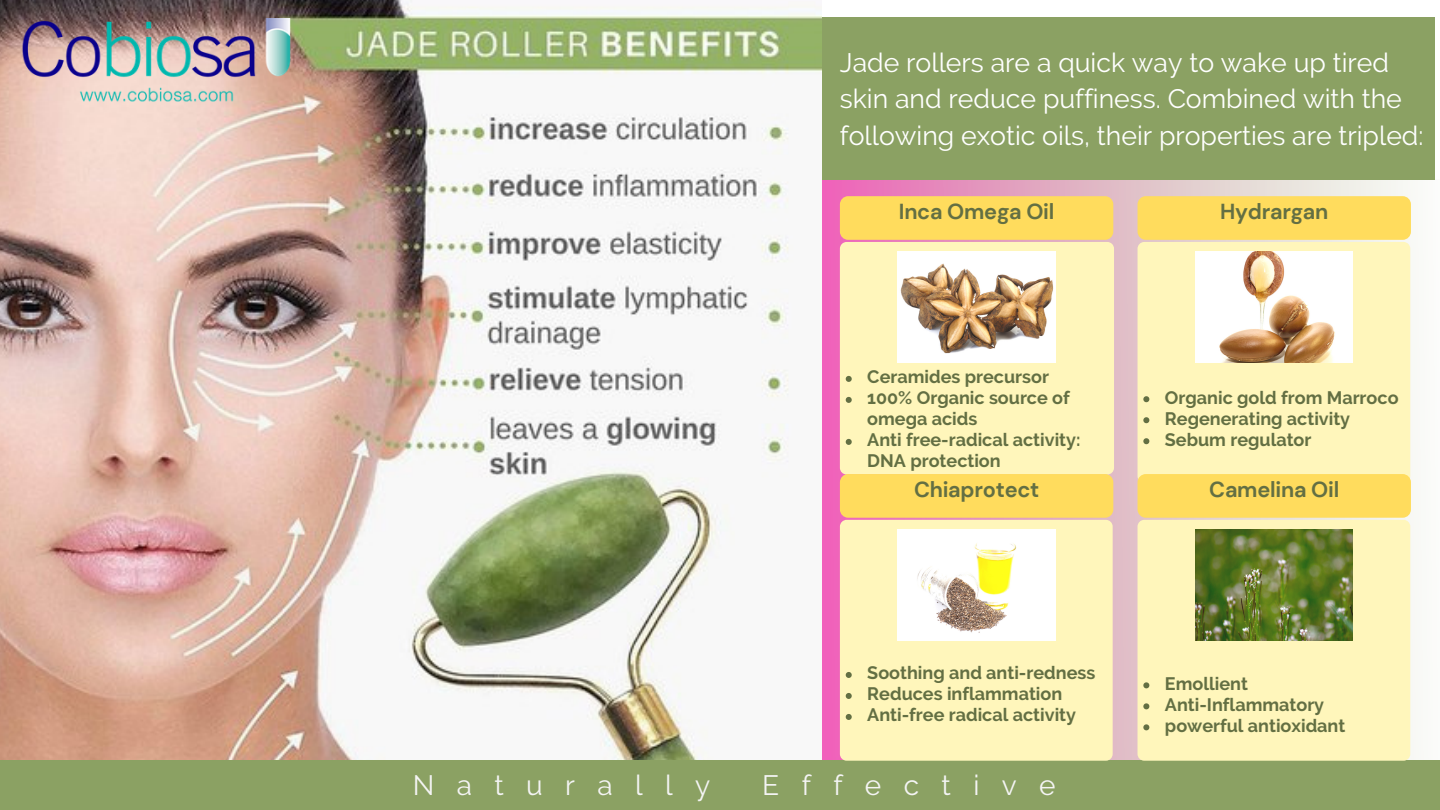
<style>
.page{position:relative;width:1440px;height:810px;background:#fff}
.page>*{position:absolute;margin:0;border:0;box-sizing:border-box;transform-origin:0 0}
.t1{font:28px "Raleway";letter-spacing:.8em;color:#f4f4f4}
.t2{font:26.6px/36.6px "Raleway";color:#fff}
.t3{font:700 21.6px "DM Sans";letter-spacing:-.01em;color:#636f43}
.t4{font:700 18px/21px "Raleway";color:#636f43}
</style>
<div class="page">
<img style="left:0;top:0;width:822px;height:760px">
<svg style="left:822px;top:180px;width:592px;height:580px;background:#e8a7c7"></svg>
<div style="left:840px;top:242px;width:274px;height:233px;background:#fff6bb;border-radius:7px"></div>
<div style="left:840px;top:196px;width:273px;height:44px;background:#ffdc5d;border-radius:8px"></div>
<img style="left:898px;top:252px;width:157px;height:111px">
<div style="left:0;top:760px;width:1440px;height:50px;background:#8ba163"></div>
<div style="left:822px;top:17px;width:613px;height:163px;background:#8ba163"></div>
<div style="left:840px;top:520px;width:273px;height:241px;background:#fff6bb;border-radius:7px"></div>
<div style="left:840px;top:474px;width:273px;height:44px;background:#ffdc5d;border-radius:8px"></div>
<img style="left:898px;top:530px;width:157px;height:111px">
<div style="left:1138px;top:242px;width:272px;height:241px;background:#fff6bb;border-radius:7px"></div>
<div style="left:1138px;top:196px;width:273px;height:44px;background:#ffdc5d;border-radius:8px"></div>
<img style="left:1195px;top:252px;width:158px;height:111px">
<div style="left:1138px;top:520px;width:272px;height:241px;background:#fff6bb;border-radius:7px"></div>
<div style="left:1138px;top:474px;width:273px;height:44px;background:#ffdc5d;border-radius:8px"></div>
<img style="left:1195px;top:530px;width:158px;height:111px">
<img style="left:14px;top:19px;width:284px;height:82px">
<svg style="left:846px;top:376px;width:6px;height:6px"></svg>
<svg style="left:846px;top:397px;width:6px;height:6px"></svg>
<svg style="left:846px;top:439px;width:6px;height:6px"></svg>
<svg style="left:1143px;top:396px;width:6px;height:6px"></svg>
<svg style="left:1143px;top:417px;width:6px;height:6px"></svg>
<svg style="left:1143px;top:438px;width:6px;height:6px"></svg>
<svg style="left:846px;top:672px;width:6px;height:6px"></svg>
<svg style="left:846px;top:693px;width:6px;height:6px"></svg>
<svg style="left:846px;top:714px;width:6px;height:6px"></svg>
<svg style="left:1143px;top:682px;width:6px;height:6px"></svg>
<svg style="left:1143px;top:703px;width:6px;height:6px"></svg>
<svg style="left:1143px;top:724px;width:6px;height:6px"></svg>
<p class="t2" style="left:840px;top:44px;width:585px">Jade rollers are a quick way to wake up tired skin and reduce puffiness. Combined with the following exotic oils, their properties are tripled:</p>
<p class="t3" style="left:899px;top:198px;width:157px">Inca Omega Oil</p>
<p class="t4" style="left:867px;top:367px;width:183px">Ceramides precursor</p>
<p class="t4" style="left:867px;top:388px;width:204px">100% Organic source of omega acids</p>
<p class="t4" style="left:867px;top:430px;width:215px">Anti free-radical activity:<br>DNA protection</p>
<p class="t3" style="left:914px;top:476px;width:127px">Chiaprotect</p>
<p class="t4" style="left:867px;top:663px;width:230px">Soothing and anti-redness</p>
<p class="t4" style="left:867px;top:684px;width:196px">Reduces inflammation</p>
<p class="t4" style="left:867px;top:705px;width:210px">Anti-free radical activity</p>
<p class="t1" style="left:413px;top:769px;width:299px">Naturally</p>
<p class="t1" style="left:762px;top:769px;width:295px">Effective</p>
<p class="t3" style="left:1220px;top:198px;width:110px">Hydrargan</p>
<p class="t4" style="left:1165px;top:387px;width:235px">Organic gold from Marroco</p>
<p class="t4" style="left:1165px;top:408px;width:187px">Regenerating activity</p>
<p class="t4" style="left:1165px;top:429px;width:148px">Sebum regulator</p>
<p class="t3" style="left:1209px;top:476px;width:132px">Camelina Oil</p>
<p class="t4" style="left:1165px;top:673px;width:85px">Emollient</p>
<p class="t4" style="left:1165px;top:694px;width:161px">Anti-Inflammatory</p>
<p class="t4" style="left:1165px;top:715px;width:182px">powerful antioxidant</p>
</div>
